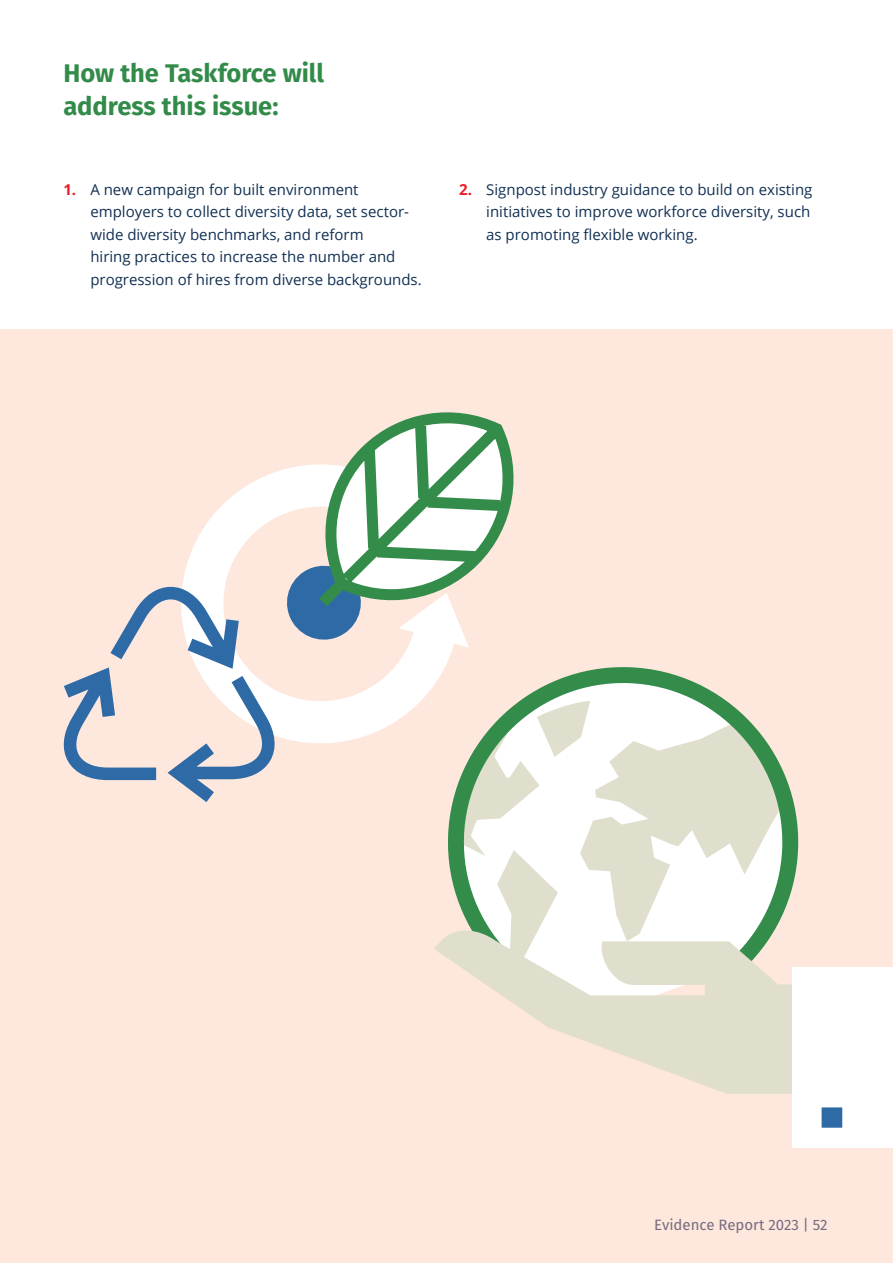
<style>
.page{position:relative;width:893px;height:1263px;background:#fff}
.page>*{position:absolute;margin:0;border:0;box-sizing:border-box;transform-origin:0 0}
.t1{font:700 25.5px/33px "Fira Sans";color:#338b4a}
.t2{font:15px "Open Sans";color:#113053}
.t3{font:15px "Fira Sans";color:#767992}
.t4{font:700 15px "Open Sans";color:#ed1c26}
</style>
<div class="page">
<div style="left:0;top:330px;width:893px;height:933px;background:#fee7dd"></div>
<svg style="left:453px;top:667px;width:346px;height:259px;background:#dbe2d3"></svg>
<svg style="left:434px;top:926px;width:358px;height:168px;fill:#e0decc"></svg>
<div style="left:792px;top:967px;width:101px;height:181px;background:#fff"></div>
<div style="left:822px;top:1107px;width:20px;height:21px;background:#2e6ba6"></div>
<svg style="left:186px;top:470px;width:283px;height:289px"></svg>
<svg style="left:63px;top:569px;width:232px;height:233px"></svg>
<svg style="left:282px;top:465px;width:187px;height:179px"></svg>
<svg style="left:307px;top:412px;width:207px;height:206px"></svg>
<p class="t1" style="left:63px;top:55px;width:262px">How the Taskforce will address this issue:</p>
<p class="t4" style="left:63px;top:179px;width:14px">1.</p>
<p class="t2" style="left:90px;top:179px;width:270px">A new campaign for built environment</p>
<p class="t4" style="left:459px;top:179px;width:14px">2.</p>
<p class="t2" style="left:486px;top:179px;width:328px">Signpost industry guidance to build on existing</p>
<p class="t2" style="left:90px;top:201px;width:320px">employers to collect diversity data, set sector-</p>
<p class="t2" style="left:486px;top:201px;width:326px">initiatives to improve workforce diversity, such</p>
<p class="t2" style="left:90px;top:224px;width:275px">wide diversity benchmarks, and reform</p>
<p class="t2" style="left:486px;top:224px;width:213px">as promoting flexible working.</p>
<p class="t2" style="left:90px;top:246px;width:307px">hiring practices to increase the number and</p>
<p class="t2" style="left:90px;top:269px;width:333px">progression of hires from diverse backgrounds.</p>
<p class="t3" style="left:654px;top:1213px;width:175px">Evidence Report 2023 | 52</p>
</div>
